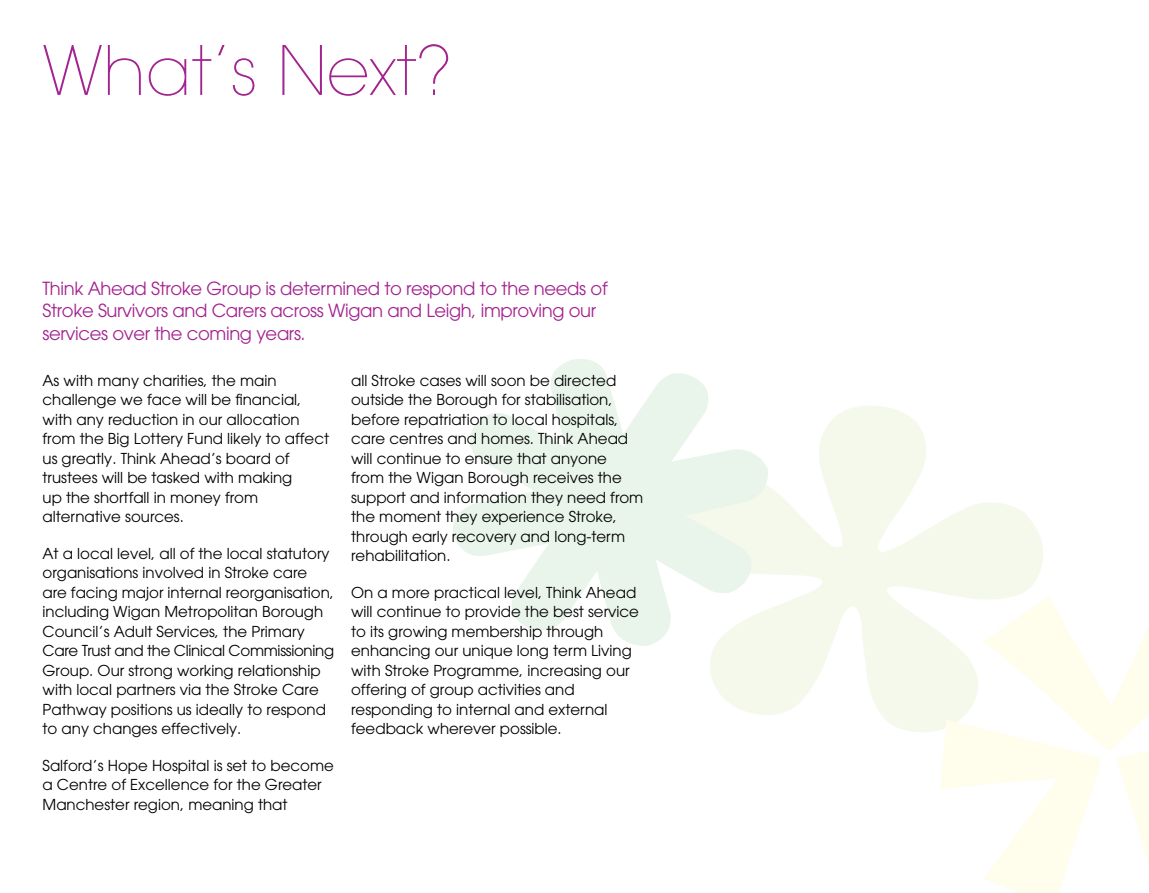
<style>
.page{position:relative;width:1149px;height:893px;background:#fff}
.page>*{position:absolute;margin:0;border:0;box-sizing:border-box;transform-origin:0 0}
.t1{font:200 67.5px "Avant Garde LT";color:#a3238f}
.t2{font:18px/22.5px "Avant Garde LT";letter-spacing:-.02em;color:#a3238f}
.t3{font:15px/19.5px "Avant Garde LT";color:#000}
</style>
<div class="page">
<svg style="left:710px;top:406px;width:333px;height:326px;fill:#f5f9ec"></svg>
<svg style="left:453px;top:359px;width:315px;height:287px;fill:#e9f4eb"></svg>
<svg style="left:939px;top:596px;width:209px;height:297px"></svg>
<h1 class="t1" style="left:43px;top:31px;width:411px">What’s Next?</h1>
<p class="t2" style="left:43px;top:277px;width:566px">Think Ahead Stroke Group is determined to respond to the needs of<br>Stroke Survivors and Carers across Wigan and Leigh, improving our services over the coming years.</p>
<p class="t3" style="left:43px;top:371px;width:288px">As with many charities, the main challenge we face will be financial, with any reduction in our allocation from the Big Lottery Fund likely to affect us greatly. Think Ahead’s board of trustees will be tasked with making<br>up the shortfall in money from alternative sources.</p>
<p class="t3" style="left:43px;top:544px;width:293px">At a local level, all of the local statutory organisations involved in Stroke care are facing major internal reorganisation, including Wigan Metropolitan Borough Council’s Adult Services, the Primary Care Trust and the Clinical Commissioning Group. Our strong working relationship with local partners via the Stroke Care Pathway positions us ideally to respond to any changes effectively.</p>
<p class="t3" style="left:43px;top:756px;width:293px">Salford’s Hope Hospital is set to become a Centre of Excellence for the Greater<br>Manchester region, meaning that</p>
<p class="t3" style="left:351px;top:371px;width:293px">all Stroke cases will soon be directed outside the Borough for stabilisation, before repatriation to local hospitals, care centres and homes. Think Ahead will continue to ensure that anyone from the Wigan Borough receives the support and information they need from the moment they experience Stroke, through early recovery and long-term rehabilitation.</p>
<p class="t3" style="left:351px;top:583px;width:289px">On a more practical level, Think Ahead will continue to provide the best service to its growing membership through enhancing our unique long term Living with Stroke Programme, increasing our offering of group activities and responding to internal and external feedback wherever possible.</p>
</div>
